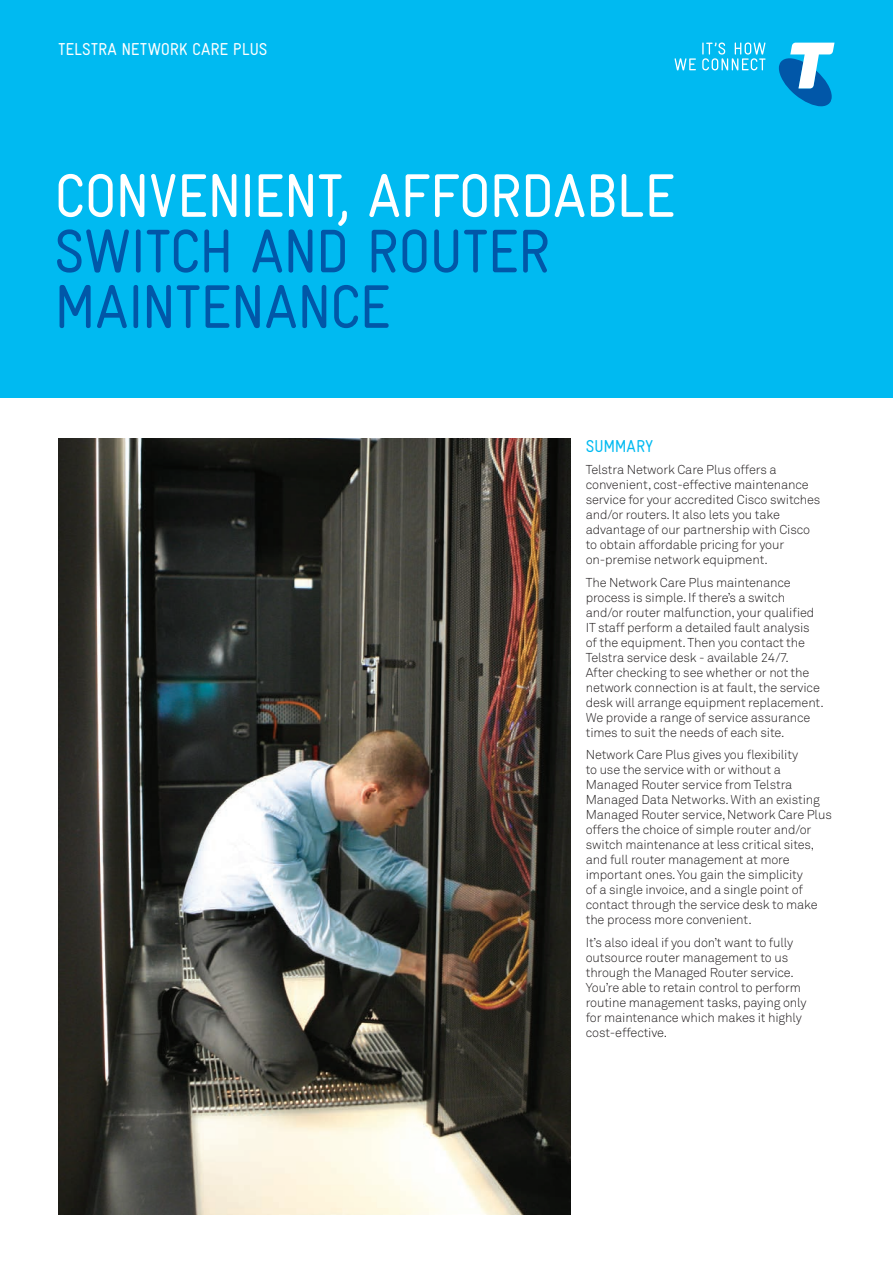
<style>
.page{position:relative;width:893px;height:1263px;background:#fff}
.page>*{position:absolute;margin:0;border:0;box-sizing:border-box;transform-origin:0 0}
.Heads__41pt{font:condensed 61.5px/55.5px "Gravur";letter-spacing:-.015em;color:#0157a8}
.Cover__Rational_Head{font:condensed 17.25px "Gravur";color:#fff}
.Subheads__Gravur_11{font:condensed 17.25px "Gravur";letter-spacing:-.01em;color:#00baf1}
.Body__Text__1_2sp{font:300 12.75px/15px "Akkurat";letter-spacing:-.01em;color:#231f20}
.s1{color:#fff}
</style>
<div class="page">
<div style="left:0;top:0;width:893px;height:398px;background:#00baf1"></div>
<svg style="left:779px;top:43px;width:55px;height:63px"></svg>
<svg style="left:675px;top:58px;width:21px;height:12px"></svg>
<svg style="left:702px;top:43px;width:63px;height:27px"></svg>
<img style="left:58px;top:438px;width:513px;height:776px">
<p class="Cover__Rational_Head" style="left:58px;top:39px;width:211px">TELSTRA NETWORK CARE PLUS</p>
<p class="Heads__41pt" style="left:54px;top:168px;width:623px"><span class="s1">CONVENIENT, AFFORDABLE<br></span>SWITCH AND ROUTER<br>MAINTENANCE</p>
<p class="Subheads__Gravur_11" style="left:586px;top:436px;width:69px">SUMMARY</p>
<p class="Body__Text__1_2sp" style="left:586px;top:462px;width:236px">Telstra Network Care Plus offers a convenient, cost-effective maintenance service for your accredited Cisco switches and/or routers. It also lets you take advantage of our partnership with Cisco to obtain affordable pricing for your on-premise network equipment.</p>
<p class="Body__Text__1_2sp" style="left:586px;top:575px;width:240px">The Network Care Plus maintenance process is simple. If there’s a switch and/or router malfunction, your qualified IT staff perform a detailed fault analysis of the equipment. Then you contact the Telstra service desk - available 24/7.<br>After checking to see whether or not the network connection is at fault, the service desk will arrange equipment replacement.<br>We provide a range of service assurance times to suit the needs of each site.</p>
<p class="Body__Text__1_2sp" style="left:586px;top:747px;width:248px">Network Care Plus gives you flexibility<br>to use the service with or without a Managed Router service from Telstra Managed Data Networks. With an existing Managed Router service, Network Care Plus offers the choice of simple router and/or switch maintenance at less critical sites, and full router management at more important ones. You gain the simplicity<br>of a single invoice, and a single point of contact through the service desk to make the process more convenient.</p>
<p class="Body__Text__1_2sp" style="left:586px;top:935px;width:222px">It’s also ideal if you don’t want to fully outsource router management to us through the Managed Router service.<br>You’re able to retain control to perform routine management tasks, paying only for maintenance which makes it highly cost-effective.</p>
</div>
